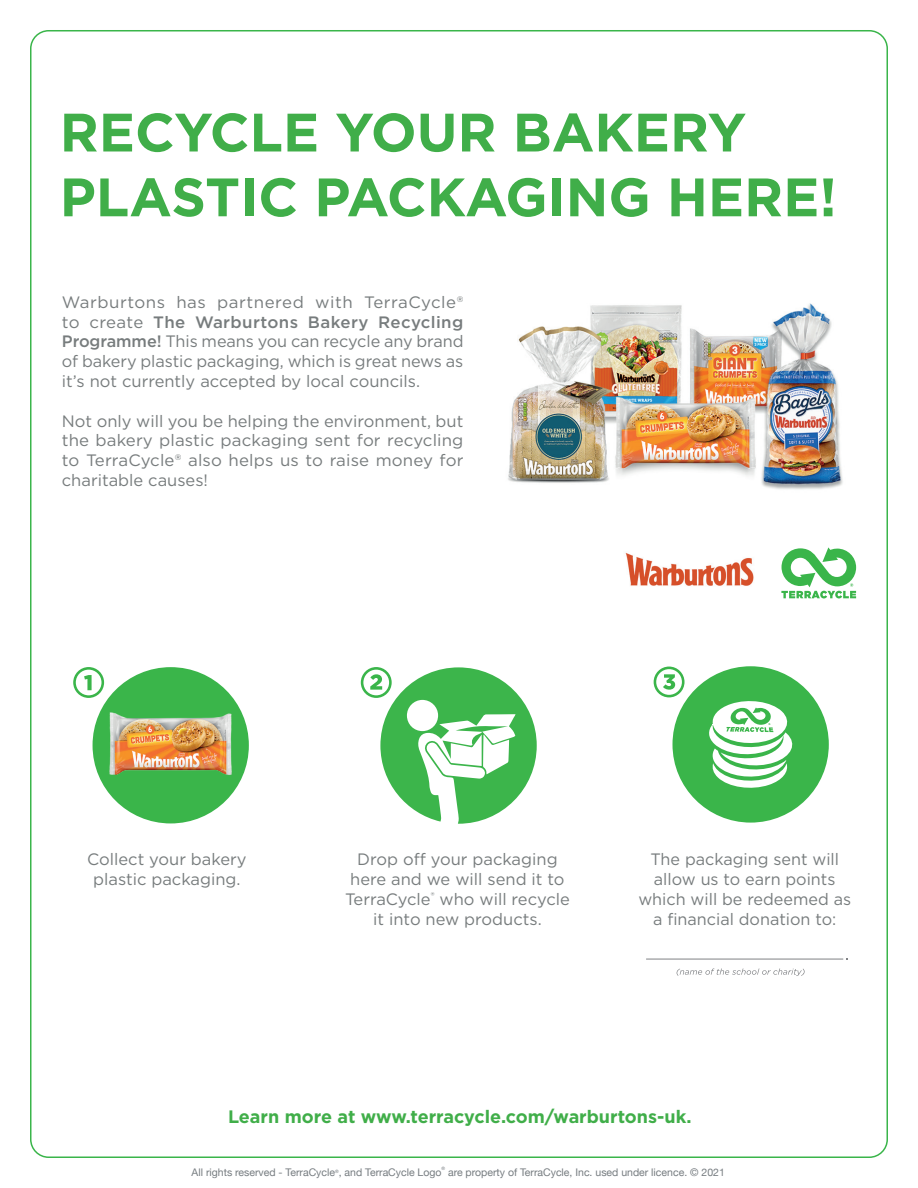
<style>
.page{position:relative;width:918px;height:1188px;background:#fff}
.page>*{position:absolute;margin:0;border:0;box-sizing:border-box;transform-origin:0 0}
.t1{font:700 54px/64.8px "Gotham";color:#40ae49}
.t2{font:700 18px "Gotham";color:#40ae49}
.t3{font:16.5px/19.8px "Gotham";color:#777c7d;text-align:center}
.t4{font:10.5px "Helvetica Neue";color:#767c80}
.t5{font:4.5px "Helvetica Neue";color:#767c80}
.s1{font-weight:500}
</style>
<div class="page">
<div style="left:672px;top:666px;width:157px;height:157px;background:#3ab54a;border-radius:50%"></div>
<svg style="left:709px;top:701px;width:84px;height:87px"></svg>
<div style="left:93px;top:667px;width:156px;height:156px;background:#3ab54a;border-radius:50%"></div>
<svg style="left:73px;top:667px;width:31px;height:31px"></svg>
<svg style="left:654px;top:667px;width:31px;height:30px"></svg>
<svg style="left:361px;top:667px;width:176px;height:157px"></svg>
<svg style="left:677px;top:969px;width:128px;height:7px"></svg>
<hr style="left:646px;top:959px;width:197px;height:1px;background:#808285">
<img style="left:508px;top:303px;width:335px;height:187px">
<img style="left:625px;top:553px;width:129px;height:33px">
<img style="left:109px;top:712px;width:123px;height:63px">
<svg style="left:781px;top:547px;width:75px;height:51px"></svg>
<h1 class="t1" style="left:60px;top:100px;width:779px">RECYCLE YOUR BAKERY<br>PLASTIC PACKAGING HERE!</h1>
<p class="t3" style="left:62px;top:292px;width:403px;text-align:justify">Warburtons has partnered with TerraCycle® to create <span class="s1">The Warburtons Bakery Recycling Programme!</span> This means you can recycle any brand of bakery plastic packaging, which is great news as it’s not currently accepted by local councils.</p>
<p class="t3" style="left:62px;top:410px;width:403px;text-align:justify">Not only will you be helping the environment, but the bakery plastic packaging sent for recycling to TerraCycle® also helps us to raise money for charitable causes!</p>
<p class="t3" style="left:87px;top:849px;width:161px">Collect your bakery plastic packaging.</p>
<p class="t3" style="left:345px;top:849px;width:226px">Drop off your packaging here and we will send it to<br>TerraCycle<sup>®</sup> who will recycle it into new products.</p>
<p class="t3" style="left:638px;top:849px;width:214px">The packaging sent will allow us to earn points which will be redeemed as a financial donation to:</p>
<p class="t2" style="left:228px;top:1105px;width:465px">Learn more at www.terracycle.com/warburtons-uk.</p>
<p class="t5" style="left:442px;top:1165px;width:5px">®</p>
<p class="t4" style="left:448px;top:1165px;width:278px">are property of TerraCycle, Inc. used under licence. © 2021</p>
<p class="t4" style="left:192px;top:1165px;width:251px">All rights reserved - TerraCycle , and TerraCycle Logo</p>
<p class="t5" style="left:335px;top:1168px;width:5px">®</p>
</div>
